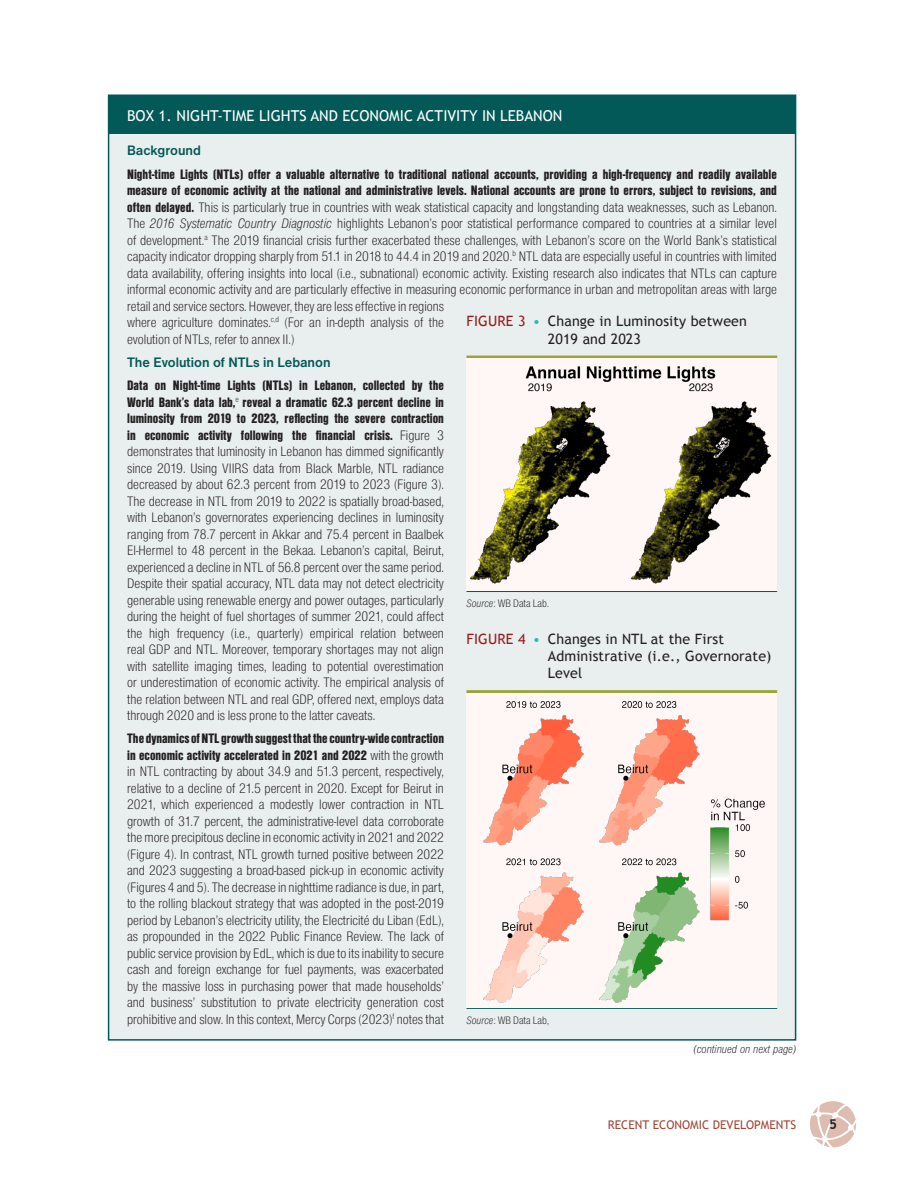
<style>
.page{position:relative;width:918px;height:1188px;background:#fff}
.page>*{position:absolute;margin:0;border:0;box-sizing:border-box;transform-origin:0 0}
.t1{font:15px "Trebuchet MS";color:#fff}
.t2{font:300 condensed 14.25px/16.5px "Nimbus Sans D";color:#231f20;text-align:justify}
.t3{font:14.25px/17.1px "Trebuchet MS";letter-spacing:.01em;color:#231f20}
.t4{font:700 14.25px "Nimbus Sans D";color:#025957;scale:.95 1}
.t5{font:700 13.5px "Trebuchet MS";color:#231f20}
.t6{font:12px "Trebuchet MS";color:#a54736}
.t7{font:italic 300 condensed 12px "Nimbus Sans D";color:#231f20}
.t8{font:300 condensed 11.25px "Nimbus Sans D";color:#231f20}
.s1{font-weight:900}
.s2{font-style:italic}
.s3{color:#951d1e}
.s4{color:#20bcba}
</style>
<div class="page">
<svg style="left:810px;top:1101px;width:46px;height:46px"></svg>
<div style="left:108px;top:94px;width:688px;height:947px;background:#e9eeee;border:2px solid #025957"></div>
<div style="left:109px;top:95px;width:687px;height:39px;background:#025957"></div>
<hr style="left:467px;top:356px;width:310px;height:3px;background:#99a536">
<hr style="left:467px;top:591px;width:310px;height:1px;background:#025957">
<img style="left:467px;top:359px;width:310px;height:232px">
<hr style="left:467px;top:690px;width:310px;height:3px;background:#99a536">
<hr style="left:467px;top:1008px;width:310px;height:1px;background:#025957">
<div style="left:467px;top:693px;width:310px;height:315px;background:#fef7f5"></div>
<img style="left:483px;top:701px;width:282px;height:302px">
<p class="t1" style="left:127px;top:106px;width:437px">BOX 1. NIGHT-TIME LIGHTS AND ECONOMIC ACTIVITY IN LEBANON</p>
<p class="t4" style="left:127px;top:143px;width:79px">Background</p>
<p class="t2" style="left:127px;top:165px;width:651px;text-align:left"><span class="s1">Night-time Lights (NTLs) offer a valuable alternative to traditional national accounts, providing a high-frequency and readily available measure of economic activity at the national and administrative levels. National accounts are prone to errors, subject to revisions, and often delayed.</span> This is particularly true in countries with weak statistical capacity and longstanding data weaknesses, such as Lebanon.<br>The <span class="s2">2016 Systematic Country Diagnostic</span> highlights Lebanon’s poor statistical performance compared to countries at a similar level of development.<sup>a</sup> The 2019 financial crisis further exacerbated these challenges, with Lebanon’s score on the World Bank’s statistical capacity indicator dropping sharply from 51.1 in 2018 to 44.4 in 2019 and 2020.<sup>b</sup> NTL data are especially useful in countries with limited data availability, offering insights into local (i.e., subnational) economic activity. Existing research also indicates that NTLs can capture informal economic activity and are particularly effective in measuring economic performance in urban and metropolitan areas with large retail and service sectors. However, they are less effective in regions<br>where agriculture dominates.<sup>c,d</sup> (For an in-depth analysis of the<br>evolution of NTLs, refer to annex II.)</p>
<p class="t4" style="left:127px;top:354px;width:216px">The Evolution of NTLs in Lebanon</p>
<p class="t2" style="left:127px;top:377px;width:318px"><span class="s1">Data on Night-time Lights (NTLs) in Lebanon, collected by the World Bank’s data lab,</span><sup>e</sup> <span class="s1">reveal a dramatic 62.3 percent decline in luminosity from 2019 to 2023, reflecting the severe contraction in economic activity following the financial crisis.</span> Figure 3 demonstrates that luminosity in Lebanon has dimmed significantly since 2019. Using VIIRS data from Black Marble, NTL radiance decreased by about 62.3 percent from 2019 to 2023 (Figure 3).<br>The decrease in NTL from 2019 to 2022 is spatially broad-based, with Lebanon’s governorates experiencing declines in luminosity ranging from 78.7 percent in Akkar and 75.4 percent in Baalbek El-Hermel to 48 percent in the Bekaa. Lebanon’s capital, Beirut, experienced a decline in NTL of 56.8 percent over the same period.<br>Despite their spatial accuracy, NTL data may not detect electricity generable using renewable energy and power outages, particularly during the height of fuel shortages of summer 2021, could affect the high frequency (i.e., quarterly) empirical relation between real GDP and NTL. Moreover, temporary shortages may not align with satellite imaging times, leading to potential overestimation or underestimation of economic activity. The empirical analysis of the relation between NTL and real GDP, offered next, employs data through 2020 and is less prone to the latter caveats.</p>
<p class="t2" style="left:127px;top:730px;width:318px"><span class="s1">The dynamics of NTL growth suggest that the country-wide contraction in economic activity accelerated in 2021 and 2022</span> with the growth in NTL contracting by about 34.9 and 51.3 percent, respectively, relative to a decline of 21.5 percent in 2020. Except for Beirut in 2021, which experienced a modestly lower contraction in NTL growth of 31.7 percent, the administrative-level data corroborate the more precipitous decline in economic activity in 2021 and 2022 (Figure 4). In contrast, NTL growth turned positive between 2022 and 2023 suggesting a broad-based pick-up in economic activity (Figures 4 and 5). The decrease in nighttime radiance is due, in part, to the rolling blackout strategy that was adopted in the post-2019 period by Lebanon’s electricity utility, the Electricité du Liban (EdL), as propounded in the 2022 Public Finance Review. The lack of public service provision by EdL, which is due to its inability to secure cash and foreign exchange for fuel payments, was exacerbated by the massive loss in purchasing power that made households’ and business’ substitution to private electricity generation cost prohibitive and slow. In this context, Mercy Corps (2023)<sup>f</sup> notes that</p>
<p class="t7" style="left:693px;top:1042px;width:104px">(continued on next page)</p>
<p class="t3" style="left:548px;top:313px;width:201px;text-indent:-81px"><span class="s3">FIGURE 3</span> <span class="s4">•</span> Change in Luminosity between<br>2019 and 2023</p>
<p class="t8" style="left:467px;top:598px;width:84px"><span class="s2">Source</span>: WB Data Lab.</p>
<p class="t3" style="left:548px;top:631px;width:225px;text-indent:-81px"><span class="s3">FIGURE 4</span> <span class="s4">•</span> Changes in NTL at the First<br>Administrative (i. e. , Governorate)<br>Level</p>
<p class="t8" style="left:467px;top:1014px;width:84px"><span class="s2">Source</span>: WB Data Lab,</p>
<p class="t6" style="left:608px;top:1118px;width:15px">Recent</p>
<p class="t6" style="left:653px;top:1118px;width:125px">Economic Developments</p>
<p class="t5" style="left:829px;top:1116px;width:9px">5</p>
</div>
